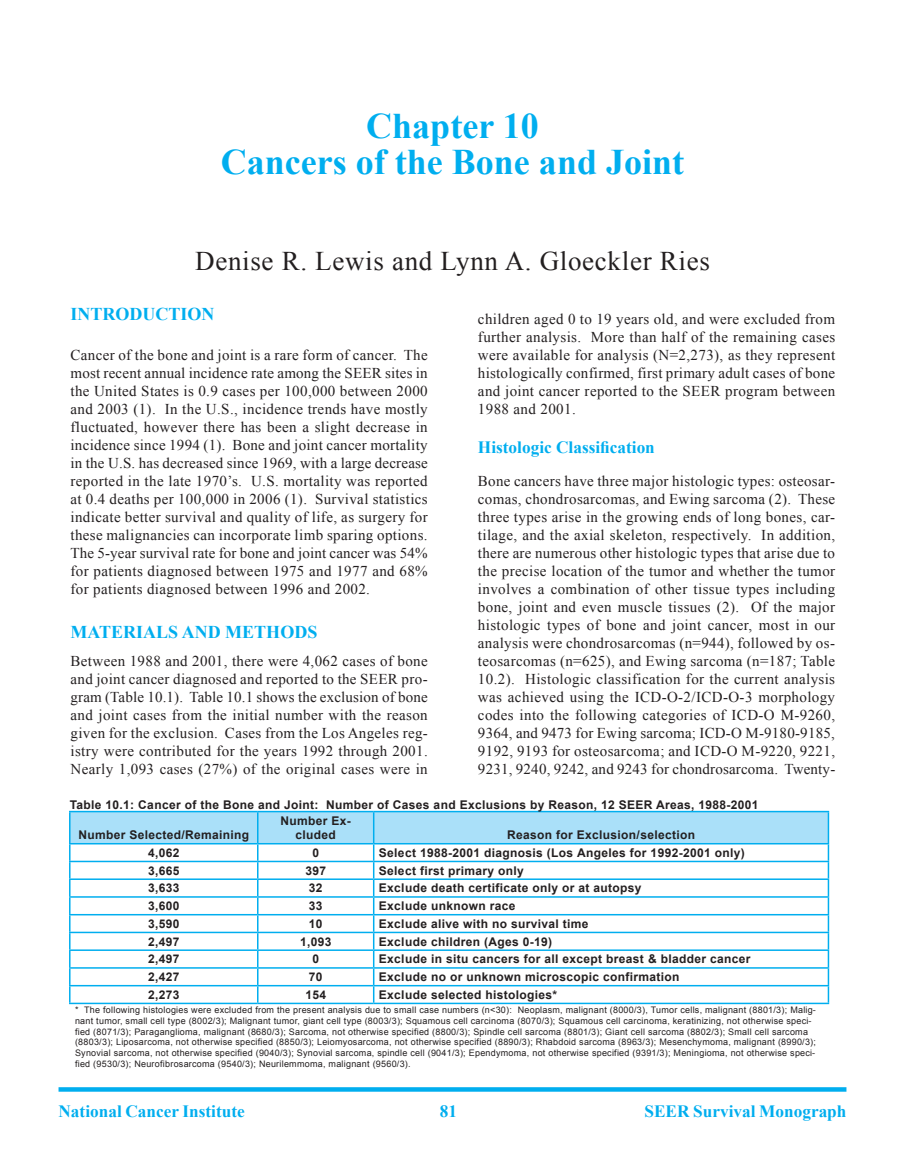
<style>
.page{position:relative;width:905px;height:1175px;background:#fff}
.page>*{position:absolute;margin:0;border:0;box-sizing:border-box;transform-origin:0 0}
.title_on_1st_page_of{font:700 36px "Times New Roman";color:#00aeef}
.Author_name{font:27px "Times New Roman";letter-spacing:.025em;color:#231f20}
.Subhead1{font:700 18px "Times New Roman";color:#00aeef}
.NCI_bottom_banner{font:700 17.25px "Times New Roman";color:#00aeef}
.Subhead2{font:700 17.25px "Times New Roman";color:#00aeef}
.MainText{font:15px/18px "Times New Roman";letter-spacing:.025em;color:#231f20;text-align:justify}
.table_text{font:700 12px/14.4px "Arial";letter-spacing:.03em;color:#231f20;text-align:center}
.table_text_left{font:700 12px "Arial";letter-spacing:.03em;color:#231f20}
.table_text-2{font:9px/10.8px "Arial";letter-spacing:.03em;color:#231f20}
</style>
<div class="page">
<svg style="left:58px;top:1087px;width:788px;height:4px;background:#0db2ef"></svg>
<hr style="left:69px;top:810px;width:189px;height:2px;background:#00aeef">
<hr style="left:258px;top:810px;width:116px;height:2px;background:#00aeef">
<hr style="left:374px;top:810px;width:455px;height:2px;background:#00aeef">
<svg style="left:69px;top:811px;width:760px;height:191px"></svg>
<hr style="left:69px;top:1002px;width:189px;height:2px;background:#00aeef">
<hr style="left:258px;top:1002px;width:116px;height:2px;background:#00aeef">
<hr style="left:374px;top:1002px;width:455px;height:2px;background:#00aeef">
<p class="title_on_1st_page_of" style="left:366px;top:101px;width:174px">Chapter 10</p>
<p class="title_on_1st_page_of" style="left:221px;top:137px;width:464px">Cancers of the Bone and Joint</p>
<p class="Author_name" style="left:195px;top:243px;width:516px">Denise R. Lewis and Lynn A. Gloeckler Ries</p>
<p class="Subhead1" style="left:70px;top:301px;width:21px">Introduction</p>
<p class="MainText" style="left:70px;top:346px;width:359px">Cancer of the bone and joint is a rare form of cancer. The most recent annual incidence rate among the SEER sites in the United States is 0.9 cases per 100,000 between 2000 and 2003 (1). In the U.S., incidence trends have mostly fluctuated, however there has been a slight decrease in incidence since 1994 (1). Bone and joint cancer mortality in the U.S. has decreased since 1969, with a large decrease reported in the late 1970’s. U.S. mortality was reported at 0.4 deaths per 100,000 in 2006 (1). Survival statistics indicate better survival and quality of life, as surgery for these malignancies can incorporate limb sparing options.<br>The 5-year survival rate for bone and joint cancer was 54% for patients diagnosed between 1975 and 1977 and 68% for patients diagnosed between 1996 and 2002.</p>
<p class="Subhead1" style="left:70px;top:620px;width:30px">Materials</p>
<p class="Subhead1" style="left:182px;top:620px;width:14px">and</p>
<p class="Subhead1" style="left:225px;top:620px;width:31px">Methods</p>
<p class="MainText" style="left:70px;top:652px;width:359px">Between 1988 and 2001, there were 4,062 cases of bone and joint cancer diagnosed and reported to the SEER pro&shy;gram (Table 10.1). Table 10.1 shows the exclusion of bone and joint cases from the initial number with the reason given for the exclusion. Cases from the Los Angeles reg&shy;istry were contributed for the years 1992 through 2001.<br>Nearly 1,093 cases (27%) of the original cases were in</p>
<p class="MainText" style="left:478px;top:310px;width:359px">children aged 0 to 19 years old, and were excluded from further analysis. More than half of the remaining cases were available for analysis (N=2,273), as they represent histologically confirmed, first primary adult cases of bone and joint cancer reported to the SEER program between 1988 and 2001.</p>
<p class="Subhead2" style="left:478px;top:435px;width:178px">Histologic Classification</p>
<p class="MainText" style="left:478px;top:472px;width:359px">Bone cancers have three major histologic types: osteosar&shy;comas, chondrosarcomas, and Ewing sarcoma (2). These three types arise in the growing ends of long bones, car&shy;tilage, and the axial skeleton, respectively. In addition, there are numerous other histologic types that arise due to the precise location of the tumor and whether the tumor involves a combination of other tissue types including bone, joint and even muscle tissues (2). Of the major histologic types of bone and joint cancer, most in our analysis were chondrosarcomas (n=944), followed by os&shy;teosarcomas (n=625), and Ewing sarcoma (n=187; Table 10.2). Histologic classification for the current analysis was achieved using the ICD-O-2/ICD-O-3 morphology codes into the following categories of ICD-O M-9260, 9364, and 9473 for Ewing sarcoma; ICD-O M-9180-9185, 9192, 9193 for osteosarcoma; and ICD-O M-9220, 9221, 9231, 9240, 9242, and 9243 for chondrosarcoma. Twenty-</p>
<p class="table_text" style="left:70px;top:797px;width:690px">Table 10.1: Cancer of the Bone and Joint: Number of Cases and Exclusions by Reason, 12 SEER Areas, 1988-2001</p>
<p class="table_text" style="left:78px;top:828px;width:172px">Number Selected/Remaining</p>
<p class="table_text" style="left:280px;top:813px;width:72px">Number Ex&shy;cluded</p>
<p class="table_text" style="left:507px;top:828px;width:189px">Reason for Exclusion/selection</p>
<p class="table_text" style="left:148px;top:846px;width:33px">4,062</p>
<p class="table_text" style="left:312px;top:846px;width:8px">0</p>
<p class="table_text" style="left:379px;top:846px;width:367px">Select 1988-2001 diagnosis (Los Angeles for 1992-2001 only)</p>
<p class="table_text" style="left:148px;top:863px;width:33px">3,665</p>
<p class="table_text" style="left:305px;top:863px;width:22px">397</p>
<p class="table_text" style="left:379px;top:863px;width:146px">Select first primary only</p>
<p class="table_text" style="left:148px;top:881px;width:33px">3,633</p>
<p class="table_text" style="left:309px;top:881px;width:15px">32</p>
<p class="table_text" style="left:379px;top:881px;width:264px">Exclude death certificate only or at autopsy</p>
<p class="table_text" style="left:148px;top:899px;width:33px">3,600</p>
<p class="table_text" style="left:309px;top:899px;width:15px">33</p>
<p class="table_text" style="left:379px;top:899px;width:138px">Exclude unknown race</p>
<p class="table_text" style="left:148px;top:917px;width:33px">3,590</p>
<p class="table_text" style="left:309px;top:917px;width:15px">10</p>
<p class="table_text" style="left:379px;top:917px;width:211px">Exclude alive with no survival time</p>
<p class="table_text" style="left:148px;top:934px;width:33px">2,497</p>
<p class="table_text" style="left:300px;top:934px;width:33px">1,093</p>
<p class="table_text" style="left:379px;top:934px;width:175px">Exclude children (Ages 0-19)</p>
<p class="table_text" style="left:148px;top:952px;width:33px">2,497</p>
<p class="table_text" style="left:312px;top:952px;width:8px">0</p>
<p class="table_text" style="left:379px;top:952px;width:373px">Exclude in situ cancers for all except breast &amp; bladder cancer</p>
<p class="table_text" style="left:148px;top:970px;width:33px">2,427</p>
<p class="table_text" style="left:309px;top:970px;width:15px">70</p>
<p class="table_text_left" style="left:379px;top:969px;width:302px">Exclude no or unknown microscopic confirmation</p>
<p class="table_text" style="left:148px;top:987px;width:33px">2,273</p>
<p class="table_text" style="left:305px;top:987px;width:22px">154</p>
<p class="table_text" style="left:379px;top:987px;width:180px">Exclude selected histologies*</p>
<p class="table_text-2" style="left:75px;top:1004px;width:742px">* The following histologies were excluded from the present analysis due to small case numbers (n&lt;30): Neoplasm, malignant (8000/3), Tumor cells, malignant (8801/3); Malig&shy;nant tumor, small cell type (8002/3); Malignant tumor, giant cell type (8003/3); Squamous cell carcinoma (8070/3); Squamous cell carcinoma, keratinizing, not otherwise speci&shy;fied (8071/3); Paraganglioma, malignant (8680/3); Sarcoma, not otherwise specified (8800/3); Spindle cell sarcoma (8801/3); Giant cell sarcoma (8802/3); Small cell sarcoma (8803/3); Liposarcoma, not otherwise specified (8850/3); Leiomyosarcoma, not otherwise specified (8890/3); Rhabdoid sarcoma (8963/3); Mesenchymoma, malignant (8990/3); Synovial sarcoma, not otherwise specified (9040/3); Synovial sarcoma, spindle cell (9041/3); Ependymoma, not otherwise specified (9391/3); Meningioma, not otherwise speci&shy;fied (9530/3); Neurofibrosarcoma (9540/3); Neurilemmoma, malignant (9560/3).</p>
<p class="NCI_bottom_banner" style="left:58px;top:1099px;width:188px">National Cancer Institute</p>
<p class="NCI_bottom_banner" style="left:439px;top:1099px;width:19px">81</p>
<p class="NCI_bottom_banner" style="left:644px;top:1099px;width:203px">SEER Survival Monograph</p>
</div>
